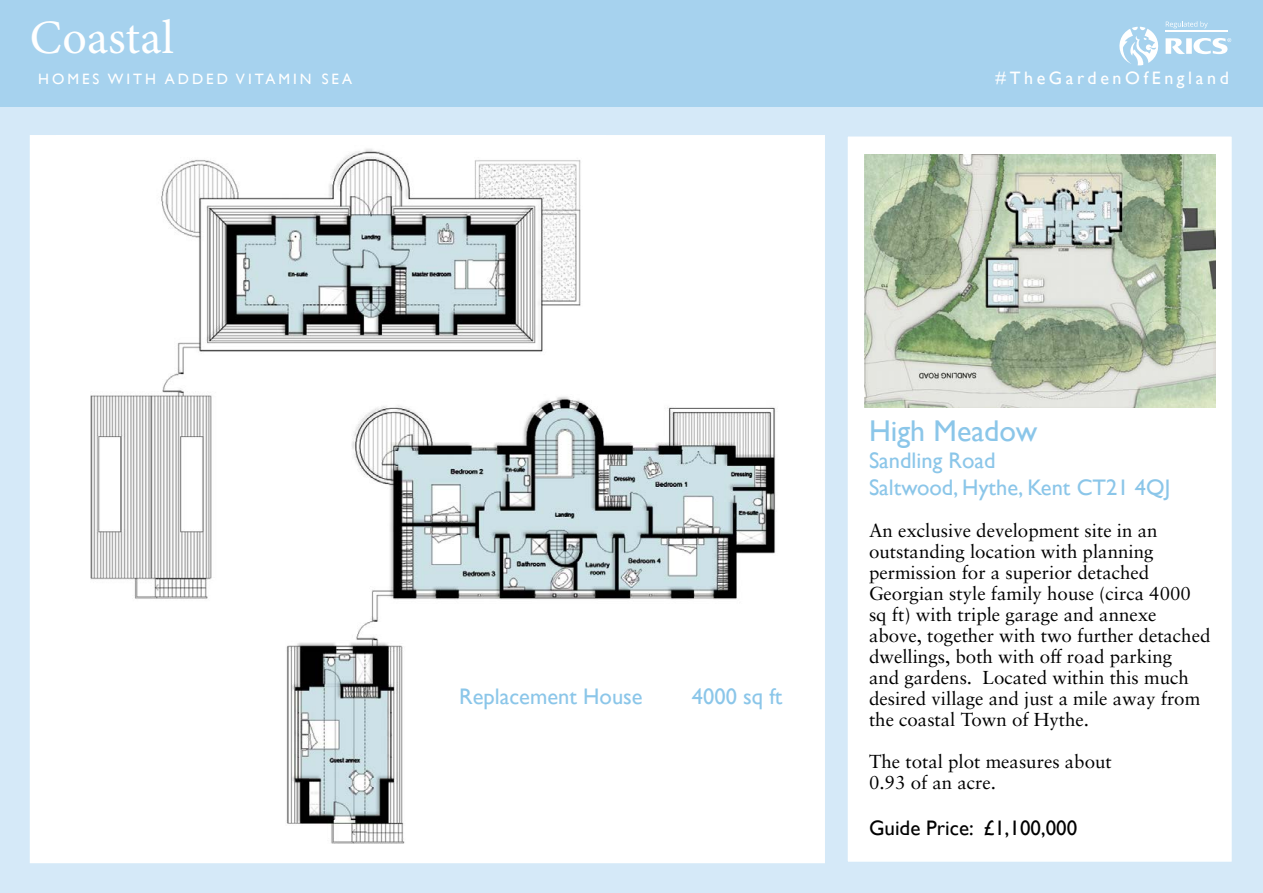
<style>
.page{position:relative;width:1263px;height:893px;background:#d5e9f8}
.page>*{position:absolute;margin:0;border:0;box-sizing:border-box;transform-origin:0 0}
.t1{font:48px "Minion Pro";letter-spacing:.005em;color:#fff}
.Page_2_House_Name{font:30px "Gill Sans";color:#8bc6e9}
.Page_2_Address{font:22.5px "Gill Sans";color:#8bc6e9}
.Page_2_Price{font:21px "Gill Sans";color:#000}
.Page_2_Summary{font:18.75px/21px "Sabon LT Pro";color:#000}
.t2{font:18px "Gill Sans";letter-spacing:.2em;color:#fff}
.t3{font:15px "Gill Sans";letter-spacing:.2em;color:#fff}
</style>
<div class="page">
<div style="left:0;top:0;width:1263px;height:106px;background:#a6d2ee"></div>
<svg style="left:1119px;top:21px;width:112px;height:44px"></svg>
<hr style="left:1165px;top:30px;width:63px;height:2px;background:#fff">
<div style="left:30px;top:135px;width:795px;height:728px;background:#fff"></div>
<img style="left:56px;top:135px;width:550px;height:464px">
<img style="left:257px;top:372px;width:550px;height:488px">
<div style="left:847px;top:136px;width:385px;height:726px;background:#fff"></div>
<div style="left:846px;top:135px;width:387px;height:728px;border:2px solid #d5e9f8"></div>
<img style="left:864px;top:154px;width:351px;height:254px">
<p class="t1" style="left:30px;top:6px;width:146px">Coastal</p>
<p class="t3" style="left:38px;top:70px;width:315px">HOMES WITH ADDED VITAMIN SEA</p>
<p class="t2" style="left:995px;top:67px;width:235px">#TheGardenOfEngland</p>
<p class="Page_2_Address" style="left:459px;top:684px;width:185px">Replacement House</p>
<p class="Page_2_Address" style="left:692px;top:684px;width:92px">4000 sq ft</p>
<p class="Page_2_House_Name" style="left:869px;top:414px;width:170px">High Meadow</p>
<p class="Page_2_Address" style="left:869px;top:447px;width:128px">Sandling Road</p>
<p class="Page_2_Address" style="left:869px;top:474px;width:303px">Saltwood, Hythe, Kent CT21 4QJ</p>
<p class="Page_2_Summary" style="left:869px;top:520px;width:343px">An exclusive development site in an outstanding location with planning permission for a superior detached Georgian style family house (circa 4000 sq ft) with triple garage and annexe above, together with two further detached dwellings, both with off road parking<br>and gardens. Located within this much desired village and just a mile away from the coastal Town of Hythe.</p>
<p class="Page_2_Summary" style="left:869px;top:751px;width:244px">The total plot measures about<br>0.93 of an acre.</p>
<p class="Page_2_Price" style="left:869px;top:815px;width:210px">Guide Price: £1,100,000</p>
</div>
